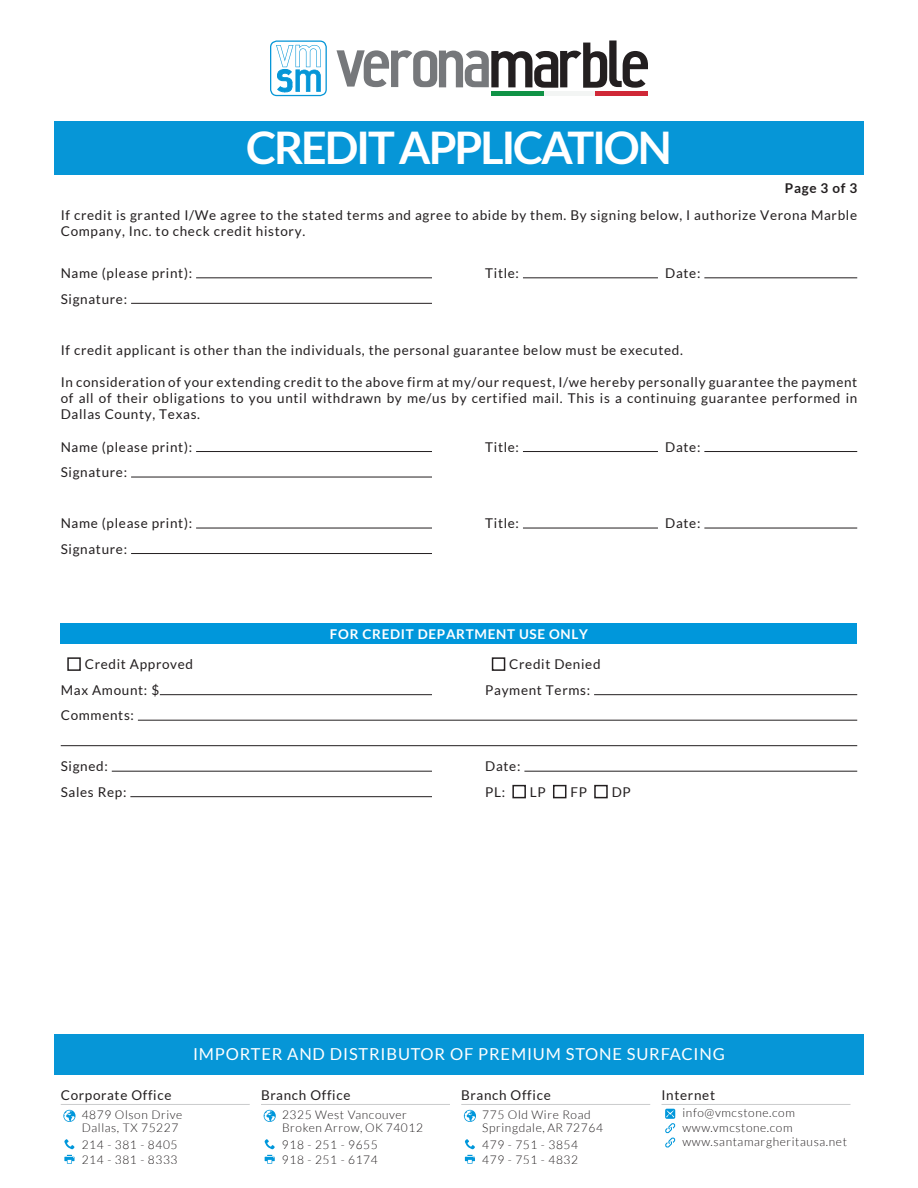
<style>
.page{position:relative;width:918px;height:1188px;background:#fff}
.page>*{position:absolute;margin:0;border:0;box-sizing:border-box;transform-origin:0 0}
.t1{font:700 45px "Lato";letter-spacing:-.05em;color:#fff}
.t2{font:16.5px "Lato";letter-spacing:.05em;color:#fff}
.t3{font:13.5px/16.2px "Lato";letter-spacing:.05em;color:#231f20}
.t4{font:700 13.5px "Lato";letter-spacing:.05em;color:#fff}
.t5{font:700 13.5px "Lato";letter-spacing:.05em;color:#231f20}
.t6{font:300 12px/14.4px "Lato";letter-spacing:.05em;color:#231f20}
</style>
<div class="page">
<div style="left:54px;top:122px;width:810px;height:54px;background:#0696d7"></div>
<svg style="left:337px;top:40px;width:311px;height:48px"></svg>
<div style="left:543px;top:91px;width:53px;height:5px;background:#f3f5f4"></div>
<div style="left:491px;top:91px;width:52px;height:5px;background:#109346"></div>
<div style="left:596px;top:91px;width:52px;height:5px;background:#d02837"></div>
<svg style="left:270px;top:40px;width:57px;height:56px"></svg>
<div style="left:54px;top:1034px;width:810px;height:41px;background:#0696d7"></div>
<svg style="left:63px;top:1110px;width:13px;height:12px"></svg>
<svg style="left:64px;top:1139px;width:11px;height:10px"></svg>
<svg style="left:64px;top:1155px;width:11px;height:9px"></svg>
<hr style="left:61px;top:1104px;width:189px;height:1px;background:#939598">
<svg style="left:264px;top:1110px;width:12px;height:12px"></svg>
<svg style="left:265px;top:1139px;width:10px;height:10px"></svg>
<svg style="left:265px;top:1155px;width:10px;height:9px"></svg>
<hr style="left:261px;top:1104px;width:189px;height:1px;background:#939598">
<svg style="left:464px;top:1110px;width:12px;height:12px"></svg>
<svg style="left:465px;top:1139px;width:10px;height:10px"></svg>
<svg style="left:465px;top:1155px;width:10px;height:9px"></svg>
<hr style="left:461px;top:1104px;width:189px;height:1px;background:#939598">
<svg style="left:665px;top:1109px;width:10px;height:39px"></svg>
<hr style="left:662px;top:1104px;width:188px;height:1px;background:#939598">
<hr style="left:196px;top:278px;width:236px;height:1px;background:#231f20">
<hr style="left:523px;top:278px;width:135px;height:1px;background:#231f20">
<hr style="left:704px;top:278px;width:153px;height:1px;background:#231f20">
<hr style="left:131px;top:303px;width:301px;height:1px;background:#231f20">
<hr style="left:196px;top:451px;width:236px;height:1px;background:#231f20">
<hr style="left:523px;top:451px;width:135px;height:1px;background:#231f20">
<hr style="left:704px;top:451px;width:153px;height:1px;background:#231f20">
<hr style="left:131px;top:477px;width:301px;height:1px;background:#231f20">
<hr style="left:196px;top:528px;width:236px;height:1px;background:#231f20">
<hr style="left:523px;top:528px;width:135px;height:1px;background:#231f20">
<hr style="left:704px;top:528px;width:153px;height:1px;background:#231f20">
<hr style="left:131px;top:553px;width:301px;height:1px;background:#231f20">
<div style="left:61px;top:624px;width:796px;height:20px;background:#0097db"></div>
<div style="left:67px;top:657px;width:14px;height:14px;border:2px solid #231f20"></div>
<div style="left:492px;top:657px;width:13px;height:14px;border:2px solid #231f20"></div>
<hr style="left:160px;top:694px;width:272px;height:1px;background:#231f20">
<hr style="left:594px;top:694px;width:263px;height:1px;background:#231f20">
<hr style="left:138px;top:720px;width:719px;height:1px;background:#231f20">
<hr style="left:61px;top:745px;width:796px;height:1px;background:#231f20">
<hr style="left:112px;top:771px;width:320px;height:1px;background:#231f20">
<hr style="left:524px;top:771px;width:333px;height:1px;background:#231f20">
<hr style="left:130px;top:796px;width:302px;height:1px;background:#231f20">
<div style="left:512px;top:785px;width:14px;height:13px;border:2px solid #231f20"></div>
<div style="left:553px;top:785px;width:13px;height:13px;border:2px solid #231f20"></div>
<div style="left:594px;top:785px;width:14px;height:13px;border:2px solid #231f20"></div>
<h1 class="t1" style="left:246px;top:119px;width:427px">CREDIT APPLICATION</h1>
<p class="t5" style="left:785px;top:180px;width:74px">Page 3 of 3</p>
<p class="t3" style="left:61px;top:207px;width:798px">If credit is granted I/We agree to the stated terms and agree to abide by them. By signing below, I authorize Verona Marble<br>Company, Inc. to check credit history.</p>
<p class="t3" style="left:61px;top:265px;width:133px">Name (please print):</p>
<p class="t3" style="left:485px;top:265px;width:35px">Title:</p>
<p class="t3" style="left:665px;top:265px;width:37px">Date:</p>
<p class="t3" style="left:61px;top:290px;width:68px">Signature:</p>
<p class="t3" style="left:61px;top:341px;width:624px">If credit applicant is other than the individuals, the personal guarantee below must be executed.</p>
<p class="t3" style="left:61px;top:374px;width:798px;text-align:justify">In consideration of your extending credit to the above firm at my/our request, I/we hereby personally guarantee the payment of all of their obligations to you until withdrawn by me/us by certified mail. This is a continuing guarantee performed in Dallas County, Texas.</p>
<p class="t3" style="left:61px;top:438px;width:133px">Name (please print):</p>
<p class="t3" style="left:485px;top:438px;width:35px">Title:</p>
<p class="t3" style="left:665px;top:438px;width:37px">Date:</p>
<p class="t3" style="left:61px;top:464px;width:68px">Signature:</p>
<p class="t3" style="left:61px;top:515px;width:133px">Name (please print):</p>
<p class="t3" style="left:485px;top:515px;width:35px">Title:</p>
<p class="t3" style="left:665px;top:515px;width:37px">Date:</p>
<p class="t3" style="left:61px;top:540px;width:68px">Signature:</p>
<p class="t4" style="left:330px;top:626px;width:259px">FOR CREDIT DEPARTMENT USE ONLY</p>
<p class="t3" style="left:85px;top:656px;width:110px">Credit Approved</p>
<p class="t3" style="left:509px;top:656px;width:93px">Credit Denied</p>
<p class="t3" style="left:61px;top:682px;width:100px">Max Amount: $</p>
<p class="t3" style="left:485px;top:682px;width:106px">Payment Terms:</p>
<p class="t3" style="left:61px;top:707px;width:75px">Comments:</p>
<p class="t3" style="left:61px;top:758px;width:49px">Signed:</p>
<p class="t3" style="left:485px;top:758px;width:37px">Date:</p>
<p class="t3" style="left:61px;top:784px;width:67px">Sales Rep:</p>
<p class="t3" style="left:485px;top:784px;width:21px">PL:</p>
<p class="t3" style="left:530px;top:784px;width:17px">LP</p>
<p class="t3" style="left:570px;top:784px;width:18px">FP</p>
<p class="t3" style="left:612px;top:784px;width:21px">DP</p>
<p class="t3" style="left:61px;top:1087px;width:112px">Corporate Office</p>
<p class="t6" style="left:82px;top:1108px;width:102px;line-height:12.9px">4879 Olson Drive<br>Dallas, TX 75227</p>
<p class="t6" style="left:82px;top:1137px;width:97px">214 - 381 - 8405<br>214 - 381 - 8333</p>
<p class="t2" style="left:193px;top:1043px;width:533px">IMPORTER AND DISTRIBUTOR OF PREMIUM STONE SURFACING</p>
<p class="t3" style="left:261px;top:1087px;width:91px">Branch Office</p>
<p class="t6" style="left:282px;top:1108px;width:142px;line-height:12.9px">2325 West Vancouver<br>Broken Arrow, OK 74012</p>
<p class="t6" style="left:282px;top:1137px;width:97px">918 - 251 - 9655<br>918 - 251 - 6174</p>
<p class="t3" style="left:461px;top:1087px;width:91px">Branch Office</p>
<p class="t6" style="left:482px;top:1108px;width:122px;line-height:12.9px">775 Old Wire Road<br>Springdale, AR 72764</p>
<p class="t6" style="left:482px;top:1137px;width:97px">479 - 751 - 3854<br>479 - 751 - 4832</p>
<p class="t3" style="left:662px;top:1087px;width:55px">Internet</p>
<p class="t6" style="left:682px;top:1105px;width:166px">info@vmcstone.com www.vmcstone.com www.santamargheritausa.net</p>
</div>
